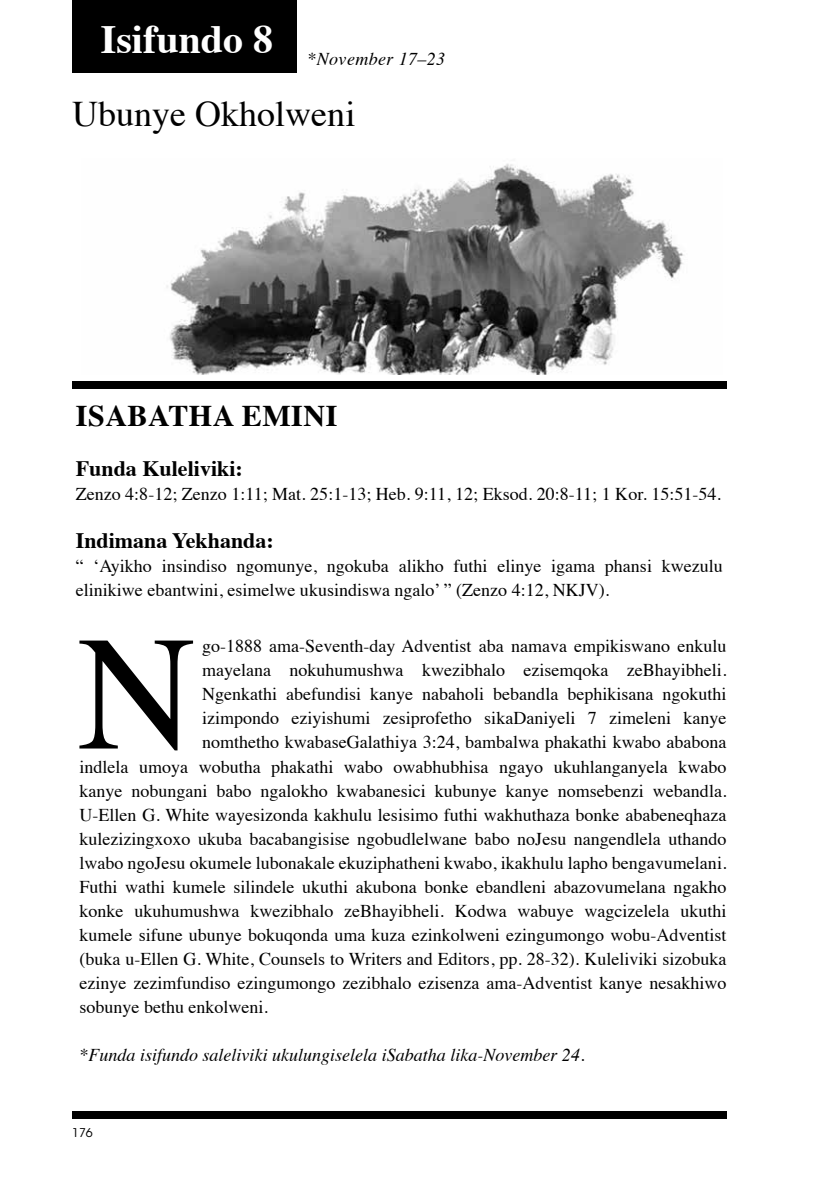
<style>
.page{position:relative;width:840px;height:1191px;background:#fff}
.page>*{position:absolute;margin:0;border:0;box-sizing:border-box;transform-origin:0 0}
.t1{font:163px "Times";color:#000}
.t2{font:700 40px "Times";color:#fff}
.t3{font:36px "Times";color:#000}
.t4{font:700 30px "Times";letter-spacing:.02em;color:#000}
.t5{font:700 22px "Times";color:#000}
.t6{font:18px/24px "Times";color:#000}
.t7{font:italic 18px "Times";color:#000}
.t8{font:italic 18px "Times";letter-spacing:.02em;color:#000}
.t9{font:12px "ITC Avant Garde Std";color:#000}
</style>
<div class="page">
<div style="left:72px;top:1111px;width:654px;height:8px;background:#000"></div>
<div style="left:72px;top:0;width:225px;height:72px;background:#000"></div>
<div style="left:72px;top:382px;width:654px;height:7px;background:#000"></div>
<img style="left:166px;top:163px;width:518px;height:212px">
<h2 class="t2" style="left:101px;top:1px;width:174px">Isifundo 8</h2>
<p class="t8" style="left:307px;top:43px;width:139px">*November 17–23</p>
<h3 class="t3" style="left:72px;top:80px;width:284px">Ubunye Okholweni</h3>
<h3 class="t4" style="left:76px;top:387px;width:263px">ISABATHA EMINI</h3>
<p class="t5" style="left:76px;top:447px;width:168px">Funda Kuleliviki:</p>
<p class="t6" style="left:76px;top:480px;width:646px">Zenzo 4:8-12; Zenzo 1:11; Mat. 25:1-13; Heb. 9:11, 12; Eksod. 20:8-11; 1 Kor. 15:51-54.</p>
<p class="t5" style="left:76px;top:519px;width:199px">Indimana Yekhanda:</p>
<p class="t6" style="left:76px;top:552px;width:648px">“ ‘Ayikho insindiso ngomunye, ngokuba alikho futhi elinye igama phansi kwezulu elinikiwe ebantwini, esimelwe ukusindiswa ngalo’ ” (Zenzo 4:12, NKJV).</p>
<h1 class="t1" style="left:78px;top:541px;width:119px">N</h1>
<p class="t6" style="left:202px;top:633px;width:525px">go-1888 ama-Seventh-day Adventist aba namava empikiswano enkulu</p>
<p class="t6" style="left:202px;top:657px;width:525px">mayelana nokuhumushwa kwezibhalo ezisemqoka zeBhayibheli.</p>
<p class="t6" style="left:202px;top:681px;width:525px">Ngenkathi abefundisi kanye nabaholi bebandla bephikisana ngokuthi</p>
<p class="t6" style="left:202px;top:705px;width:525px">izimpondo eziyishumi zesiprofetho sikaDaniyeli 7 zimeleni kanye</p>
<p class="t6" style="left:202px;top:729px;width:525px">nomthetho kwabaseGalathiya 3:24, bambalwa phakathi kwabo ababona</p>
<p class="t6" style="left:79px;top:753px;width:648px">indlela umoya wobutha phakathi wabo owabhubhisa ngayo ukuhlanganyela kwabo</p>
<p class="t6" style="left:79px;top:777px;width:648px">kanye nobungani babo ngalokho kwabanesici kubunye kanye nomsebenzi webandla.</p>
<p class="t6" style="left:79px;top:801px;width:648px">U-Ellen G. White wayesizonda kakhulu lesisimo futhi wakhuthaza bonke ababeneqhaza</p>
<p class="t6" style="left:79px;top:825px;width:648px">kulezizingxoxo ukuba bacabangisise ngobudlelwane babo noJesu nangendlela uthando</p>
<p class="t6" style="left:79px;top:849px;width:648px">lwabo ngoJesu okumele lubonakale ekuziphatheni kwabo, ikakhulu lapho bengavumelani.</p>
<p class="t6" style="left:79px;top:873px;width:648px">Futhi wathi kumele silindele ukuthi akubona bonke ebandleni abazovumelana ngakho</p>
<p class="t6" style="left:79px;top:897px;width:648px">konke ukuhumushwa kwezibhalo zeBhayibheli. Kodwa wabuye wagcizelela ukuthi</p>
<p class="t6" style="left:79px;top:921px;width:648px">kumele sifune ubunye bokuqonda uma kuza ezinkolweni ezingumongo wobu-Adventist</p>
<p class="t6" style="left:79px;top:945px;width:648px">(buka u-Ellen G. White, Counsels to Writers and Editors, pp. 28-32). Kuleliviki sizobuka</p>
<p class="t6" style="left:79px;top:969px;width:648px">ezinye zezimfundiso ezingumongo zezibhalo ezisenza ama-Adventist kanye nesakhiwo</p>
<p class="t6" style="left:79px;top:993px;width:190px">sobunye bethu enkolweni.</p>
<p class="t7" style="left:79px;top:1038px;width:506px">*Funda isifundo saleliviki ukulungiselela iSabatha lika-November 24.</p>
<p class="t9" style="left:72px;top:1125px;width:22px">176</p>
</div>
